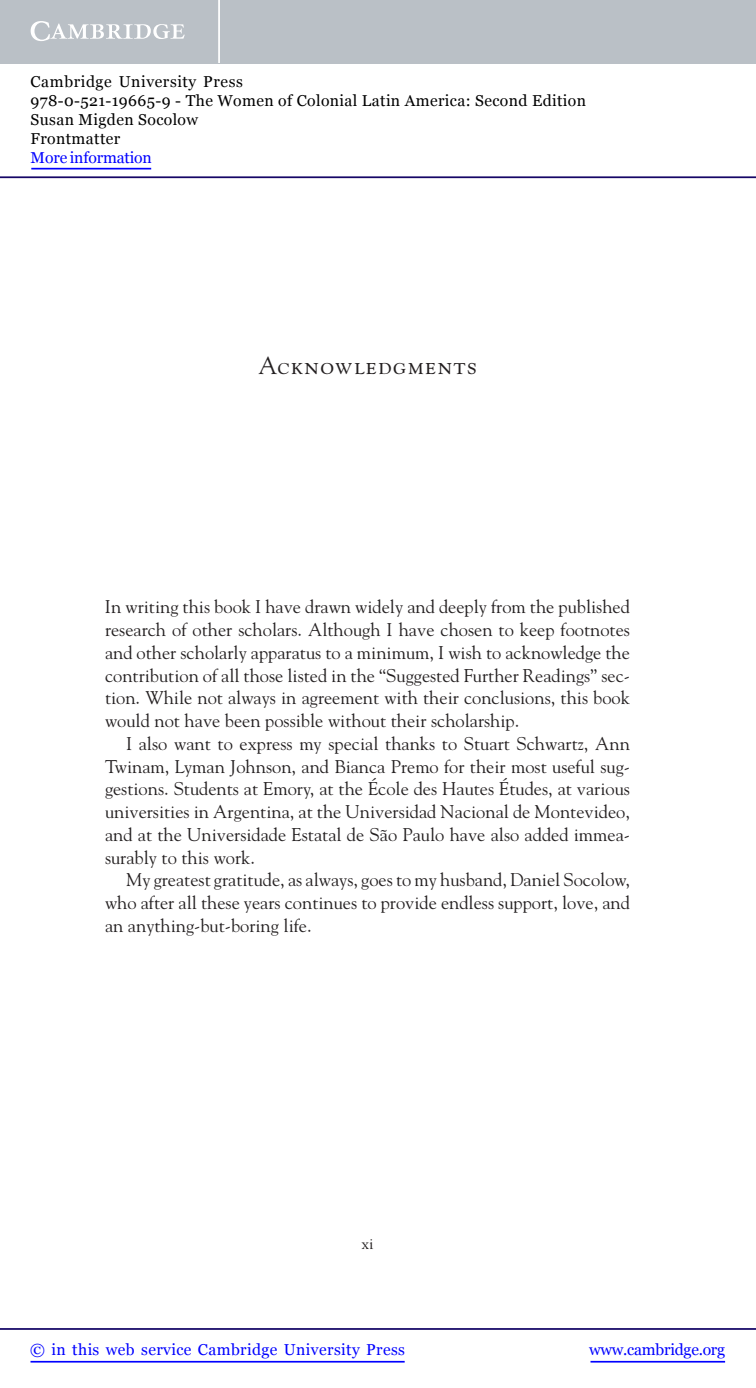
<style>
.page{position:relative;width:756px;height:1388px;background:#fff}
.page>*{position:absolute;margin:0;border:0;box-sizing:border-box;transform-origin:0 0}
.t1{font:24.5px "Goudy Std";letter-spacing:.05em;color:#231f20}
.t2{font:18.38px/22.8px "Goudy Std";color:#231f20;text-align:justify}
.t3{font:15.75px/18.9px "Georgia";letter-spacing:.025em;color:#000}
.t4{font:15.75px "Georgia";letter-spacing:.025em;color:#00f}
.t5{font:15.75px "Georgia";letter-spacing:-.015em;color:#00f}
.t6{font:15.75px "Georgia";letter-spacing:-.01em;color:#00f}
.t7{font:15.75px "Goudy Std";color:#231f20}
</style>
<div class="page">
<hr style="left:591px;top:1361px;width:134px;height:1px;background:#00f">
<hr style="left:0;top:1328px;width:756px;height:2px;background:#150666">
<hr style="left:31px;top:1361px;width:374px;height:1px;background:#00f">
<div style="left:0;top:0;width:756px;height:63px;background:#bac0c6"></div>
<svg style="left:31px;top:21px;width:154px;height:20px"></svg>
<hr style="left:218px;top:0;width:2px;height:63px;background:#fff">
<hr style="left:0;top:176px;width:756px;height:2px;background:#150666">
<hr style="left:31px;top:168px;width:120px;height:1px;background:#00f">
<p class="t3" style="left:31px;top:73px;width:557px">Cambridge University Press<br>978-0-521-19665-9 - The Women of Colonial Latin America: Second Edition Susan Migden Socolow<br>Frontmatter</p>
<p class="t6" style="left:31px;top:148px;width:123px">More information</p>
<h1 class="t1" style="left:258px;top:355px;width:220px">Acknowledgments</h1>
<p class="t2" style="left:105px;top:597px;width:527px">In writing this book I have drawn widely and deeply from the published research of other scholars. Although I have chosen to keep footnotes and other scholarly apparatus to a minimum, I wish to acknowledge the contribution of all those listed in the “Suggested Further Readings” sec&shy;tion. While not always in agreement with their conclusions, this book would not have been possible without their scholarship.</p>
<p class="t2" style="left:105px;top:733px;width:527px;text-indent:21px">I also want to express my special thanks to Stuart Schwartz, Ann Twinam, Lyman Johnson, and Bianca Premo for their most useful sug&shy;gestions. Students at Emory, at the É cole des Hautes É tudes, at various universities in Argentina, at the Universidad N acional de Montevideo, and at the Universidade Estatal de S ã o Paulo have also added immea&shy;surably to this work.</p>
<p class="t2" style="left:105px;top:870px;width:527px;text-indent:21px">My greatest gratitude, as always, goes to my husband, Daniel Socolow, who after all these years continues to provide endless support, love, and an anything-but-boring life.</p>
<p class="t7" style="left:361px;top:1237px;width:14px">xi</p>
<p class="t4" style="left:30px;top:1339px;width:376px">© in this web service Cambridge University Press</p>
<p class="t5" style="left:589px;top:1339px;width:137px">www.cambridge.org</p>
</div>
